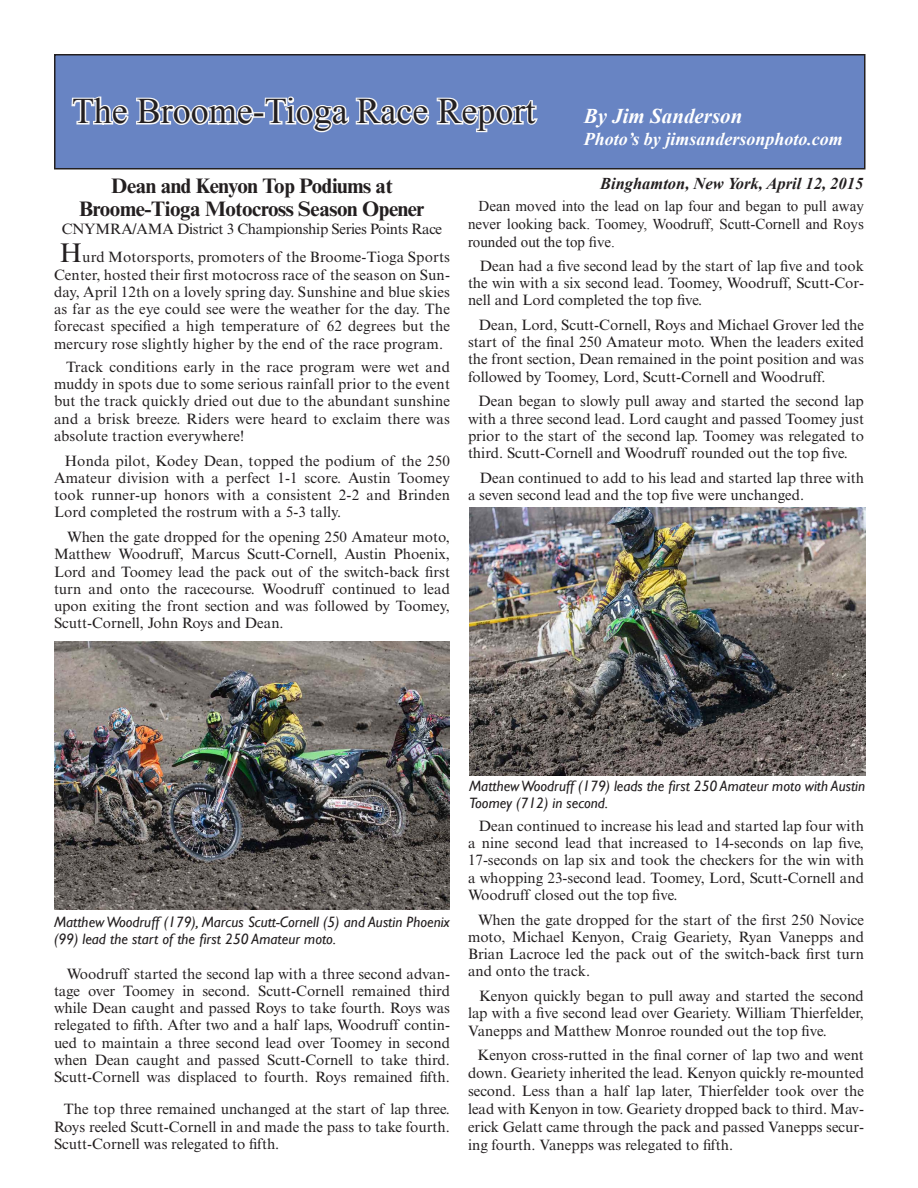
<style>
.page{position:relative;width:918px;height:1188px;background:#fff}
.page>*{position:absolute;margin:0;border:0;box-sizing:border-box;transform-origin:0 0}
.t1{font:36px "Times New Roman";color:#231f20}
.t2{font:700 21px "Times New Roman MT Std";letter-spacing:-.02em;color:#231f20}
.t3{font:italic 700 21px "Times New Roman";color:#fff}
.t4{font:italic 700 18px "Times New Roman";color:#fff}
.t5{font:italic 700 16.5px "Times New Roman";color:#231f20}
.t6{font:15px/17.2px "Times New Roman MT Std";color:#231f20;text-align:justify}
.t7{font:italic 15px/16.5px "Gill Sans";color:#231f20}
.t8{font:15px/18px "Times New Roman";color:#231f20;text-align:justify}
.t9{font:15px "Times New Roman MT Std";letter-spacing:-.02em;color:#231f20}
.s1{font-size:27px}
</style>
<div class="page">
<div style="left:55px;top:55px;width:810px;height:114px;background:#6884c3"></div>
<div style="left:54px;top:54px;width:812px;height:115px;border:2px solid #231f20"></div>
<svg style="left:71px;top:96px;width:183px;height:29px"></svg>
<div style="left:253px;top:112px;width:12px;height:6px;border:3px solid #f7f7f8"></div>
<svg style="left:263px;top:96px;width:275px;height:37px"></svg>
<img style="left:54px;top:642px;width:396px;height:268px">
<img style="left:469px;top:508px;width:396px;height:267px">
<p class="t1" style="left:72px;top:86px;width:465px">The Broome-Tioga Race Report</p>
<p class="t3" style="left:584px;top:101px;width:160px">By Jim Sanderson</p>
<p class="t4" style="left:584px;top:126px;width:261px">Photo’s by jimsandersonphoto.com</p>
<p class="t5" style="left:600px;top:172px;width:265px">Binghamton, New York, April 12, 2015</p>
<p class="t2" style="left:111px;top:173px;width:283px">Dean and Kenyon Top Podiums at</p>
<p class="t2" style="left:79px;top:195px;width:347px">Broome-Tioga Motocross Season Opener</p>
<p class="t9" style="left:62px;top:220px;width:382px">CNYMRA/AMA District 3 Championship Series Points Race</p>
<p class="t8" style="left:468px;top:197px;width:397px;text-indent:11px">Dean moved into the lead on lap four and began to pull away never looking back. Toomey, Woodruff, Scutt-Cornell and Roys rounded out the top five.</p>
<p class="t6" style="left:468px;top:257px;width:398px;text-indent:12px">Dean had a five second lead by the start of lap five and took the win with a six second lead. Toomey, Woodruff, Scutt-Cor&shy;nell and Lord completed the top five.</p>
<p class="t6" style="left:468px;top:316px;width:398px;text-indent:11px">Dean, Lord, Scutt-Cornell, Roys and Michael Grover led the start of the final 250 Amateur moto. When the leaders exited the front section, Dean remained in the point position and was followed by Toomey, Lord, Scutt-Cornell and Woodruff.</p>
<p class="t6" style="left:468px;top:393px;width:398px;text-indent:10px">Dean began to slowly pull away and started the second lap with a three second lead. Lord caught and passed Toomey just prior to the start of the second lap. Toomey was relegated to third. Scutt-Cornell and Woodruff rounded out the top five.</p>
<p class="t6" style="left:468px;top:469px;width:398px;text-indent:12px">Dean continued to add to his lead and started lap three with a seven second lead and the top five were unchanged.</p>
<p class="t6" style="left:54px;top:249px;width:398px;text-align:center"><span class="s1">H</span>urd Motorsports, promoters of the Broome-Tioga Sports Center, hosted their first motocross race of the season on Sun&shy;day, April 12th on a lovely spring day. Sunshine and blue skies as far as the eye could see were the weather for the day. The forecast specified a high temperature of 62 degrees but the mercury rose slightly higher by the end of the race program.</p>
<p class="t6" style="left:54px;top:358px;width:398px;text-indent:12px">Track conditions early in the race program were wet and muddy in spots due to some serious rainfall prior to the event but the track quickly dried out due to the abundant sunshine and a brisk breeze. Riders were heard to exclaim there was absolute traction everywhere!</p>
<p class="t6" style="left:54px;top:452px;width:398px;text-indent:11px">Honda pilot, Kodey Dean, topped the podium of the 250<br>Amateur division with a perfect 1-1 score. Austin Toomey took runner-up honors with a consistent 2-2 and Brinden Lord completed the rostrum with a 5-3 tally.</p>
<p class="t6" style="left:54px;top:528px;width:398px;text-indent:13px">When the gate dropped for the opening 250 Amateur moto, Matthew Woodruff, Marcus Scutt-Cornell, Austin Phoenix, Lord and Toomey lead the pack out of the switch-back first turn and onto the racecourse. Woodruff continued to lead upon exiting the front section and was followed by Toomey, Scutt-Cornell, John Roys and Dean.</p>
<p class="t7" style="left:54px;top:914px;width:397px">Matthew Woodruff (179), Marcus Scutt-Cornell (5) and Austin Phoenix (99) lead the start of the first 250 Amateur moto.</p>
<p class="t6" style="left:54px;top:965px;width:398px;text-indent:13px">Woodruff started the second lap with a three second advan&shy;tage over Toomey in second. Scutt-Cornell remained third while Dean caught and passed Roys to take fourth. Roys was relegated to fifth. After two and a half laps, Woodruff contin&shy;ued to maintain a three second lead over Toomey in second when Dean caught and passed Scutt-Cornell to take third.<br>Scutt-Cornell was displaced to fourth. Roys remained fifth.</p>
<p class="t6" style="left:54px;top:1101px;width:397px;text-indent:10px">The top three remained unchanged at the start of lap three.<br>Roys reeled Scutt-Cornell in and made the pass to take fourth.<br>Scutt-Cornell was relegated to fifth.</p>
<p class="t7" style="left:469px;top:778px;width:397px">Matthew Woodruff (179) leads the first 250 Amateur moto with Austin<br>Toomey (712) in second.</p>
<p class="t6" style="left:468px;top:817px;width:398px;text-indent:11px">Dean continued to increase his lead and started lap four with a nine second lead that increased to 14-seconds on lap five, 17-seconds on lap six and took the checkers for the win with a whopping 23-second lead. Toomey, Lord, Scutt-Cornell and Woodruff closed out the top five.</p>
<p class="t6" style="left:468px;top:911px;width:398px;text-indent:10px">When the gate dropped for the start of the first 250 Novice moto, Michael Kenyon, Craig Geariety, Ryan Vanepps and Brian Lacroce led the pack out of the switch-back first turn and onto the track.</p>
<p class="t6" style="left:468px;top:987px;width:398px;text-indent:11px">Kenyon quickly began to pull away and started the second lap with a five second lead over Geariety. William Thierfelder, Vanepps and Matthew Monroe rounded out the top five.</p>
<p class="t6" style="left:468px;top:1046px;width:397px;line-height:18px;text-indent:10px">Kenyon cross-rutted in the final corner of lap two and went down. Geariety inherited the lead. Kenyon quickly re-mounted second. Less than a half lap later, Thierfelder took over the lead with Kenyon in tow. Geariety dropped back to third. Mav&shy;erick Gelatt came through the pack and passed Vanepps secur&shy;ing fourth. Vanepps was relegated to fifth.</p>
</div>
